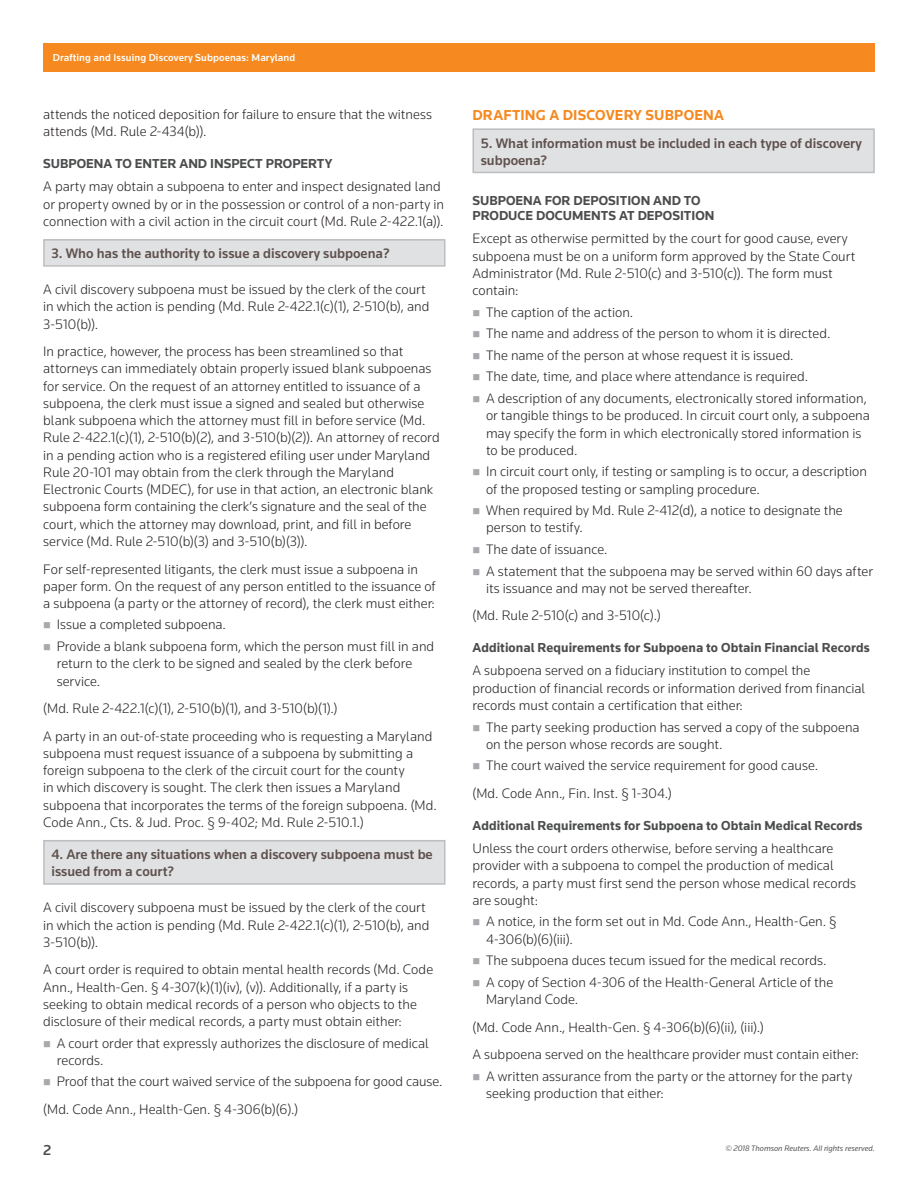
<style>
.page{position:relative;width:918px;height:1188px;background:#fff}
.page>*{position:absolute;margin:0;border:0;box-sizing:border-box;transform-origin:0 0}
.t1{font:700 15px "Knowledge";letter-spacing:.015em;color:#f6891f}
.t2{font:500 15px "Knowledge";color:#4b4c4d}
.t3{font:300 14.25px/17.2px "Knowledge";letter-spacing:.005em;color:#231f20}
.t4{font:500 14.25px/17.2px "Knowledge";color:#5f514d}
.t5{font:700 13.5px/15px "Knowledge";color:#4b4c4d}
.t6{font:500 10.5px "Knowledge";letter-spacing:.01em;color:#fff}
.t7{font:italic 8.25px "Knowledge";color:#57585a}
</style>
<div class="page">
<div style="left:43px;top:43px;width:832px;height:29px;background:#f6891f"></div>
<div style="left:44px;top:240px;width:401px;height:26px;background:#e0e1e3"></div>
<div style="left:43px;top:239px;width:403px;height:28px;border:2px solid #bcbdc0"></div>
<div style="left:44px;top:841px;width:401px;height:43px;background:#e0e1e3"></div>
<div style="left:43px;top:840px;width:403px;height:45px;border:2px solid #bcbdc0"></div>
<div style="left:473px;top:129px;width:401px;height:43px;background:#e0e1e3"></div>
<div style="left:472px;top:128px;width:403px;height:45px;border:2px solid #bcbdc0"></div>
<p class="t6" style="left:53px;top:51px;width:244px">Drafting and Issuing Discovery Subpoenas: Maryland</p>
<p class="t3" style="left:43px;top:105px;width:390px">attends the noticed deposition for failure to ensure that the witness attends (Md. Rule 2-434(b)).</p>
<p class="t5" style="left:43px;top:156px;width:291px">SUBPOENA TO ENTER AND INSPECT PROPERTY</p>
<p class="t3" style="left:43px;top:178px;width:402px">A party may obtain a subpoena to enter and inspect designated land or property owned by or in the possession or control of a non-party in connection with a civil action in the circuit court (Md. Rule 2-422.1(a)).</p>
<p class="t4" style="left:51px;top:245px;width:340px">3. Who has the authority to issue a discovery subpoena?</p>
<p class="t3" style="left:43px;top:281px;width:388px">A civil discovery subpoena must be issued by the clerk of the court in which the action is pending (Md. Rule 2-422.1(c)(1), 2-510(b), and<br>3-510(b)).</p>
<p class="t3" style="left:43px;top:343px;width:398px">In practice, however, the process has been streamlined so that attorneys can immediately obtain properly issued blank subpoenas for service. On the request of an attorney entitled to issuance of a subpoena, the clerk must issue a signed and sealed but otherwise blank subpoena which the attorney must fill in before service (Md.<br>Rule 2-422.1(c)(1), 2-510(b)(2), and 3-510(b)(2)). An attorney of record in a pending action who is a registered efiling user under Maryland Rule 20-101 may obtain from the clerk through the Maryland Electronic Courts (MDEC), for use in that action, an electronic blank subpoena form containing the clerk’s signature and the seal of the court, which the attorney may download, print, and fill in before service (Md. Rule 2-510(b)(3) and 3-510(b)(3)).</p>
<p class="t3" style="left:43px;top:560px;width:394px">For self-represented litigants, the clerk must issue a subpoena in paper form. On the request of any person entitled to the issuance of a subpoena (a party or the attorney of record), the clerk must either:</p>
<p class="t3" style="left:57px;top:614px;width:379px;line-height:21.6px">Issue a completed subpoena.<br>Provide a blank subpoena form, which the person must fill in and</p>
<p class="t3" style="left:57px;top:655px;width:357px">return to the clerk to be signed and sealed by the clerk before service.</p>
<p class="t3" style="left:43px;top:694px;width:391px;line-height:27.5px">(Md. Rule 2-422.1(c)(1), 2-510(b)(1), and 3-510(b)(1).)<br>A party in an out-of-state proceeding who is requesting a Maryland</p>
<p class="t3" style="left:43px;top:744px;width:395px">subpoena must request issuance of a subpoena by submitting a foreign subpoena to the clerk of the circuit court for the county<br>in which discovery is sought. The clerk then issues a Maryland subpoena that incorporates the terms of the foreign subpoena. (Md.<br>Code Ann., Cts. &amp; Jud. Proc. § 9-402; Md. Rule 2-510.1.)</p>
<p class="t4" style="left:51px;top:846px;width:383px">4. Are there any situations when a discovery subpoena must be issued from a court?</p>
<p class="t3" style="left:43px;top:899px;width:388px">A civil discovery subpoena must be issued by the clerk of the court in which the action is pending (Md. Rule 2-422.1(c)(1), 2-510(b), and<br>3-510(b)).</p>
<p class="t3" style="left:43px;top:961px;width:391px">A court order is required to obtain mental health records (Md. Code Ann., Health-Gen. § 4-307(k)(1)(iv), (v)). Additionally, if a party is seeking to obtain medical records of a person who objects to the disclosure of their medical records, a party must obtain either:</p>
<p class="t3" style="left:57px;top:1034px;width:374px">A court order that expressly authorizes the disclosure of medical records.</p>
<p class="t3" style="left:43px;top:1068px;width:401px;line-height:27.5px;text-indent:13px">Proof that the court waived service of the subpoena for good cause. (Md. Code Ann., Health-Gen. § 4-306(b)(6).)</p>
<p class="t1" style="left:472px;top:105px;width:253px">DRAFTING A DISCOVERY SUBPOENA</p>
<p class="t4" style="left:481px;top:134px;width:383px">5. What information must be included in each type of discovery subpoena?</p>
<p class="t5" style="left:472px;top:193px;width:243px">SUBPOENA FOR DEPOSITION AND TO<br>PRODUCE DOCUMENTS AT DEPOSITION</p>
<p class="t3" style="left:472px;top:230px;width:384px">Except as otherwise permitted by the court for good cause, every subpoena must be on a uniform form approved by the State Court Administrator (Md. Rule 2-510(c) and 3-510(c)). The form must contain:</p>
<p class="t3" style="left:486px;top:301px;width:382px;line-height:21.6px">The caption of the action.<br>The name and address of the person to whom it is directed.<br>The name of the person at whose request it is issued.<br>The date, time, and place where attendance is required.<br>A description of any documents, electronically stored information,</p>
<p class="t3" style="left:486px;top:407px;width:385px">or tangible things to be produced. In circuit court only, a subpoena may specify the form in which electronically stored information is to be produced.</p>
<p class="t3" style="left:486px;top:463px;width:382px">In circuit court only, if testing or sampling is to occur, a description of the proposed testing or sampling procedure.</p>
<p class="t3" style="left:486px;top:502px;width:358px">When required by Md. Rule 2-412(d), a notice to designate the person to testify.</p>
<p class="t3" style="left:486px;top:538px;width:389px;line-height:21.6px">The date of issuance.<br>A statement that the subpoena may be served within 60 days after</p>
<p class="t3" style="left:473px;top:574px;width:281px;line-height:27.5px;text-indent:13px">its issuance and may not be served thereafter. (Md. Rule 2-510(c) and 3-510(c).)</p>
<p class="t5" style="left:472px;top:640px;width:399px">Additional Requirements for Subpoena to Obtain Financial Records</p>
<p class="t3" style="left:472px;top:662px;width:394px">A subpoena served on a fiduciary institution to compel the production of financial records or information derived from financial records must contain a certification that either:</p>
<p class="t3" style="left:486px;top:718px;width:375px">The party seeking production has served a copy of the subpoena on the person whose records are sought.</p>
<p class="t3" style="left:473px;top:752px;width:347px;line-height:27.5px;text-indent:13px">The court waived the service requirement for good cause. (Md. Code Ann., Fin. Inst. § 1-304.)</p>
<p class="t5" style="left:472px;top:818px;width:392px">Additional Requirements for Subpoena to Obtain Medical Records</p>
<p class="t3" style="left:472px;top:839px;width:385px">Unless the court orders otherwise, before serving a healthcare provider with a subpoena to compel the production of medical records, a party must first send the person whose medical records are sought:</p>
<p class="t3" style="left:486px;top:913px;width:352px">A notice, in the form set out in Md. Code Ann., Health-Gen. §<br>4-306(b)(6)(iii).</p>
<p class="t3" style="left:486px;top:949px;width:349px;line-height:21.6px">The subpoena duces tecum issued for the medical records.<br>A copy of Section 4-306 of the Health-General Article of the</p>
<p class="t3" style="left:473px;top:985px;width:388px;line-height:27.5px;text-indent:13px">Maryland Code.<br>(Md. Code Ann., Health-Gen. § 4-306(b)(6)(ii), (iii).)<br>A subpoena served on the healthcare provider must contain either:</p>
<p class="t3" style="left:486px;top:1067px;width:368px">A written assurance from the party or the attorney for the party seeking production that either:</p>
<p class="t2" style="left:43px;top:1141px;width:10px">2</p>
<p class="t7" style="left:725px;top:1143px;width:151px">© 2018 Thomson Reuters. All rights reserved.</p>
</div>
